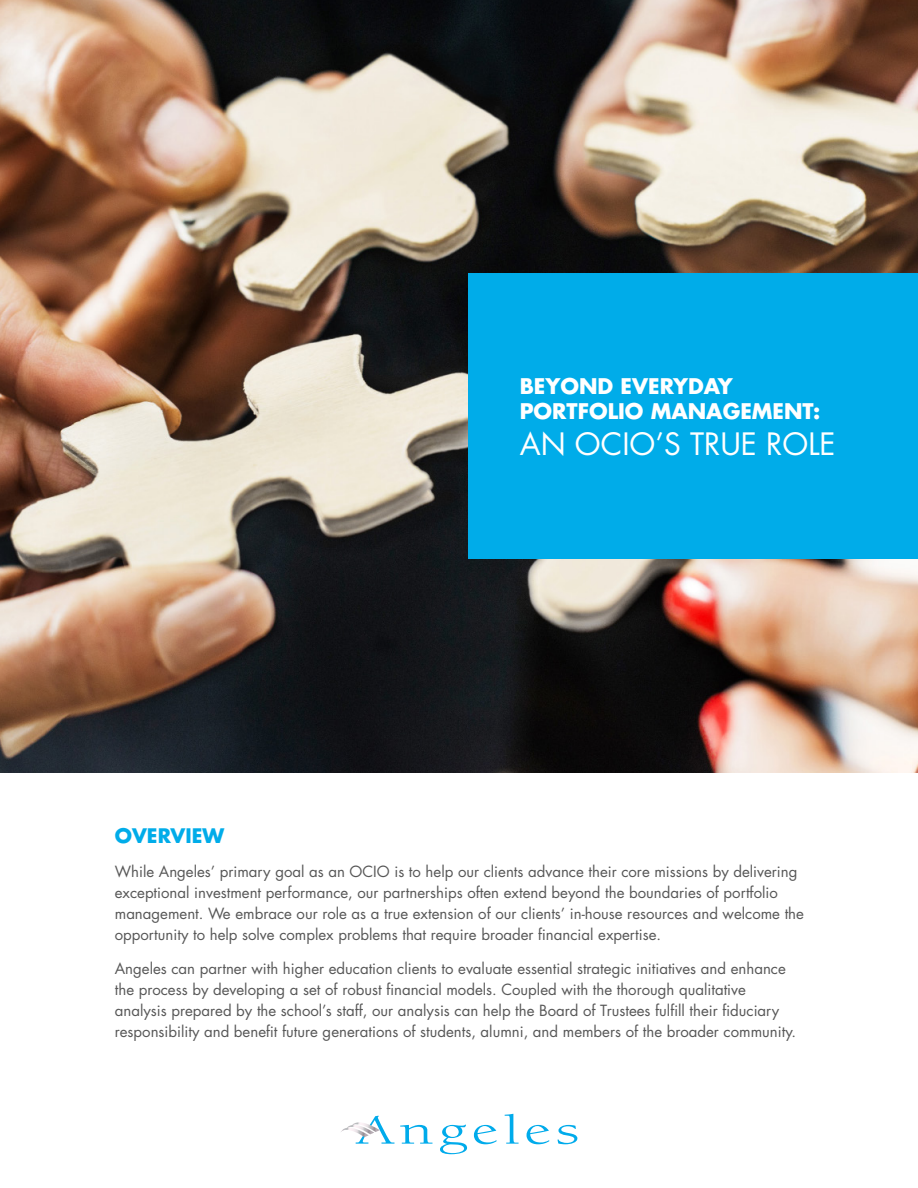
<style>
.page{position:relative;width:918px;height:1188px;background:#fff}
.page>*{position:absolute;margin:0;border:0;box-sizing:border-box;transform-origin:0 0}
.t1{font:30px "Futura Std";color:#fff}
.t2{font:700 21px/25.2px "Futura Std";color:#fff}
.t3{font:700 19.5px "Futura Std";color:#00ace9}
.Bullets{font:15px/21px "Futura Std";color:#575757}
</style>
<div class="page">
<img style="left:0;top:0;width:918px;height:772px">
<div style="left:468px;top:273px;width:450px;height:285px;background:#00ace9"></div>
<svg style="left:400px;top:1125px;width:32px;height:19px"></svg>
<svg style="left:440px;top:1125px;width:27px;height:29px"></svg>
<svg style="left:474px;top:1125px;width:23px;height:19px"></svg>
<svg style="left:505px;top:1114px;width:14px;height:30px"></svg>
<svg style="left:527px;top:1125px;width:23px;height:19px"></svg>
<svg style="left:558px;top:1125px;width:19px;height:19px"></svg>
<svg style="left:341px;top:1116px;width:53px;height:28px"></svg>
<p class="t2" style="left:520px;top:373px;width:302px">BEYOND EVERYDAY<br>PORTFOLIO MANAGEMENT:</p>
<p class="t1" style="left:520px;top:425px;width:317px">AN OCIO’S TRUE ROLE</p>
<p class="t3" style="left:115px;top:823px;width:111px">OVERVIEW</p>
<p class="Bullets" style="left:115px;top:861px;width:691px">While Angeles’ primary goal as an OCIO is to help our clients advance their core missions by delivering exceptional investment performance, our partnerships often extend beyond the boundaries of portfolio management. We embrace our role as a true extension of our clients’ in-house resources and welcome the opportunity to help solve complex problems that require broader financial expertise.</p>
<p class="Bullets" style="left:115px;top:958px;width:683px">Angeles can partner with higher education clients to evaluate essential strategic initiatives and enhance the process by developing a set of robust financial models. Coupled with the thorough qualitative analysis prepared by the school’s staff, our analysis can help the Board of Trustees fulfill their fiduciary responsibility and benefit future generations of students, alumni, and members of the broader community.</p>
</div>
